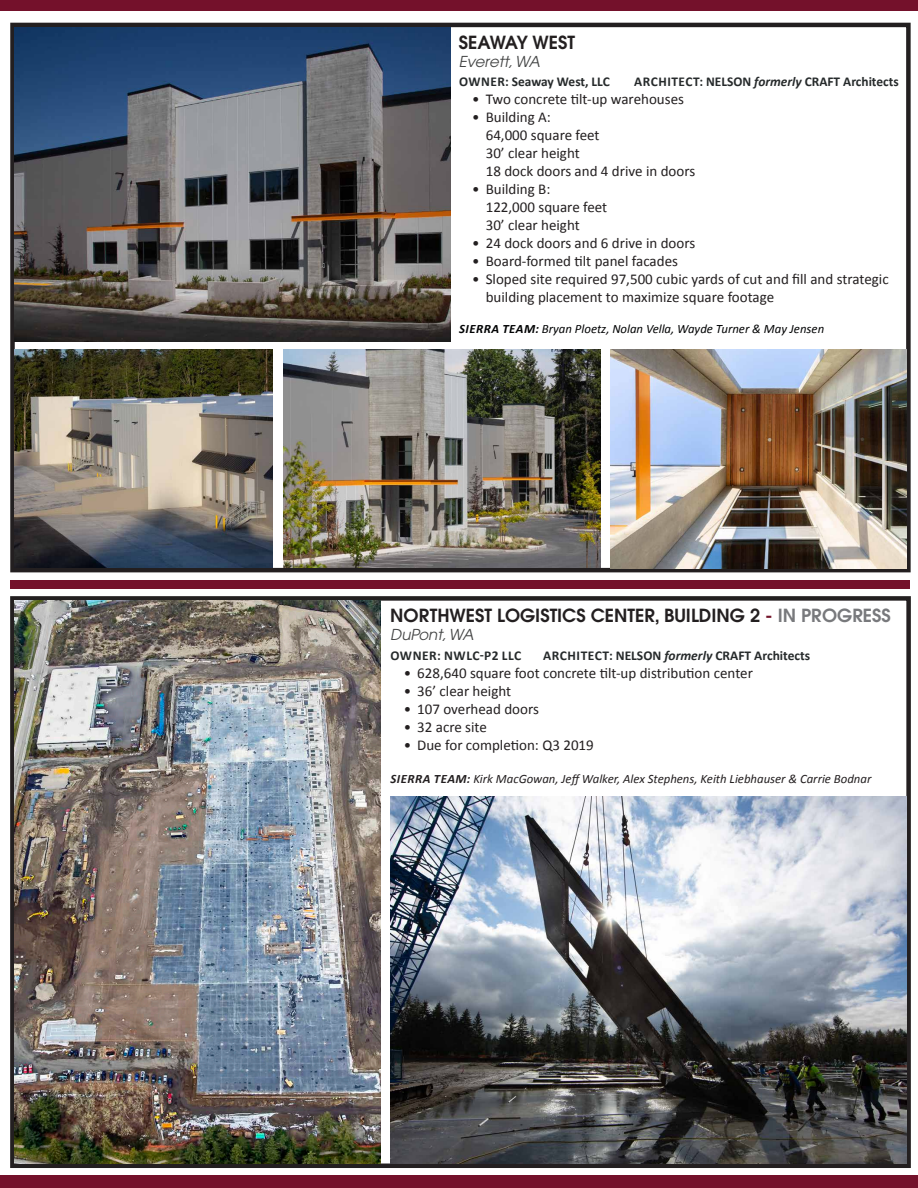
<style>
.page{position:relative;width:918px;height:1188px;background:#fff}
.page>*{position:absolute;margin:0;border:0;box-sizing:border-box;transform-origin:0 0}
.t1{font:600 18px "Avant Garde";color:#231f20}
.t2{font:15px/18px "Calibri";color:#231f20}
.t3{font:italic 15px "Avant Garde";color:#434444}
.t4{font:700 13.5px "Calibri";color:#262a2b}
.t5{font:700 13.5px "Calibri";letter-spacing:.04em;color:#262a2b}
.t6{font:italic 12.75px "Calibri";color:#231f20}
.t7{font:italic 12.75px "Calibri";color:#020304}
.s1{font-style:italic}
.s2{font-weight:700}
.s3{color:#74152b}
.s4{color:#78797c}
</style>
<div class="page">
<div style="left:10px;top:23px;width:901px;height:549px;border:4px solid #231f20"></div>
<img style="left:15px;top:28px;width:435px;height:313px">
<div style="left:11px;top:580px;width:899px;height:9px;background:#74112b"></div>
<img style="left:610px;top:350px;width:296px;height:218px">
<div style="left:10px;top:596px;width:901px;height:572px;border:4px solid #231f20"></div>
<img style="left:14px;top:600px;width:366px;height:564px">
<img style="left:390px;top:797px;width:517px;height:367px">
<img style="left:15px;top:350px;width:258px;height:218px">
<img style="left:284px;top:350px;width:317px;height:218px">
<div style="left:0;top:0;width:918px;height:11px;background:#74112b"></div>
<div style="left:0;top:1176px;width:918px;height:12px;background:#74112b"></div>
<p class="t1" style="left:459px;top:30px;width:118px">SEAWAY WEST</p>
<p class="t3" style="left:459px;top:52px;width:83px">Everett, WA</p>
<p class="t4" style="left:459px;top:73px;width:152px">OWNER: Seaway West, LLC</p>
<p class="t4" style="left:634px;top:73px;width:266px">ARCHITECT: NELSON <span class="s1">formerly</span> CRAFT Architects</p>
<p class="t2" style="left:472px;top:90px;width:213px">• Two concrete tilt-up warehouses</p>
<p class="t2" style="left:486px;top:108px;width:211px;text-indent:-14px">• Building A:<br>64,000 square feet<br>30’ clear height<br>18 dock doors and 4 drive in doors</p>
<p class="t2" style="left:486px;top:180px;width:123px;text-indent:-14px">• Building B:<br>122,000 square feet<br>30’ clear height</p>
<p class="t2" style="left:472px;top:234px;width:224px">• 24 dock doors and 6 drive in doors</p>
<p class="t2" style="left:472px;top:252px;width:207px">• Board-formed tilt panel facades</p>
<p class="t2" style="left:486px;top:270px;width:404px;text-indent:-14px">• Sloped site required 97,500 cubic yards of cut and fill and strategic building placement to maximize square footage</p>
<p class="t7" style="left:459px;top:320px;width:367px"><span class="s2">SIERRA TEAM:</span> Bryan Ploetz, Nolan Vella, Wayde Turner &amp; May Jensen</p>
<p class="t1" style="left:390px;top:604px;width:502px">NORTHWEST LOGISTICS CENTER, BUILDING 2 <span class="s3">-</span> <span class="s4">IN PROGRESS</span></p>
<p class="t3" style="left:390px;top:626px;width:85px">DuPont, WA</p>
<p class="t5" style="left:390px;top:647px;width:132px">OWNER: NWLC-P2 LLC</p>
<p class="t4" style="left:543px;top:647px;width:269px">ARCHITECT: NELSON <span class="s1">formerly</span> CRAFT Architects</p>
<p class="t2" style="left:404px;top:664px;width:351px">• 628,640 square foot concrete tilt-up distribution center</p>
<p class="t2" style="left:404px;top:682px;width:109px">• 36’ clear height</p>
<p class="t2" style="left:404px;top:700px;width:137px">• 107 overhead doors</p>
<p class="t2" style="left:404px;top:718px;width:85px">• 32 acre site</p>
<p class="t2" style="left:404px;top:736px;width:192px">• Due for completion: Q3 2019</p>
<p class="t6" style="left:390px;top:770px;width:482px"><span class="s2">SIERRA TEAM:</span> Kirk MacGowan, Jeff Walker, Alex Stephens, Keith Liebhauser &amp; Carrie Bodnar</p>
</div>
